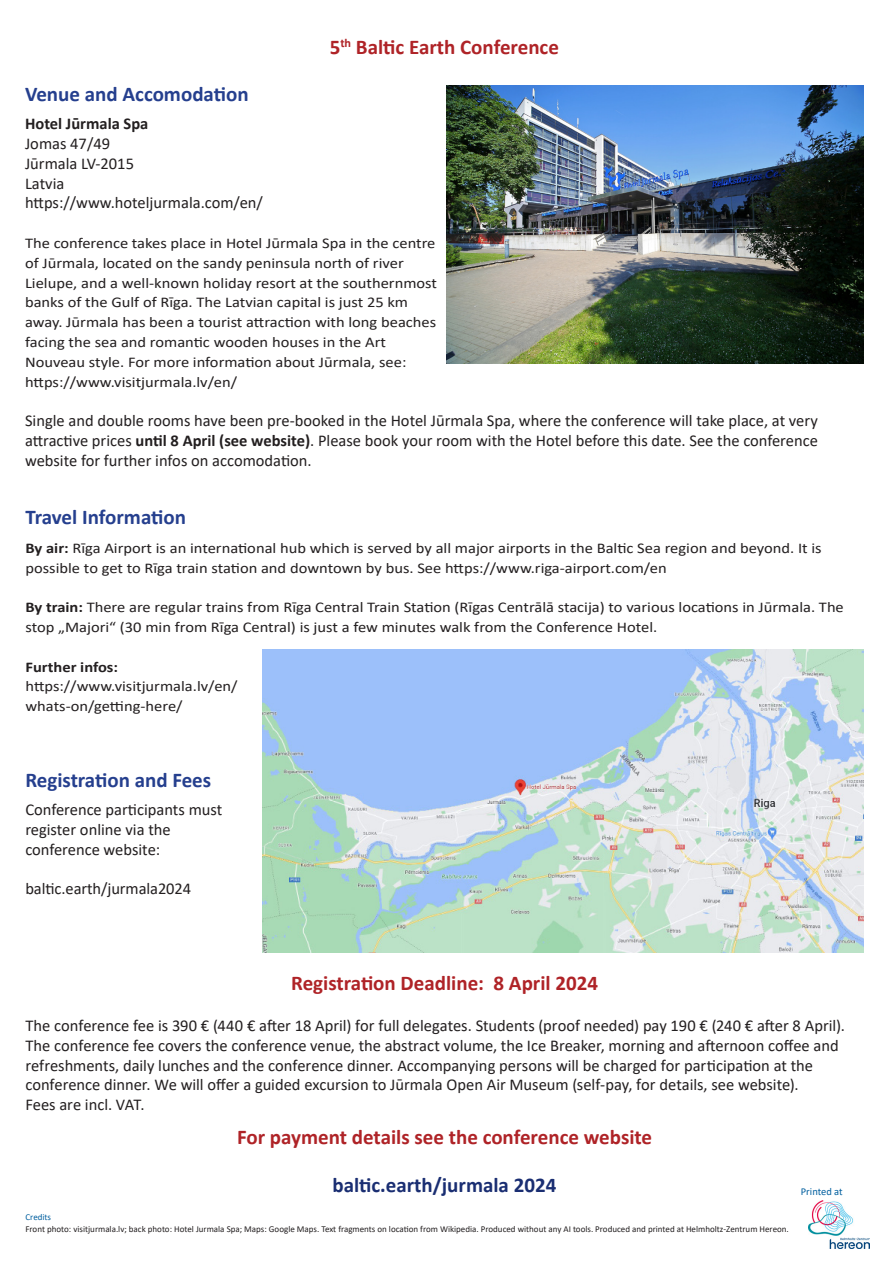
<style>
.page{position:relative;width:893px;height:1263px;background:#fff}
.page>*{position:absolute;margin:0;border:0;box-sizing:border-box;transform-origin:0 0}
.t1{font:700 21px "Calibri";color:#af2327}
.t2{font:700 21px "Calibri";color:#253f8e}
.t3{font:700 21px "Calibri";color:#1a2e72}
.t4{font:16.5px/19.8px "Calibri";color:#231f20}
.t5{font:700 16.5px "Calibri";color:#231f20}
.t6{font:14.85px/19.8px "Calibri";color:#231f20;scale:1.11 1}
.t7{font:700 14.85px "Calibri";color:#231f20;scale:1.11 1}
.t8{font:10.5px "Calibri";color:#005f9f}
.t9{font:9px "Calibri";color:#231f20}
.t10{font:9px "Calibri";color:#005f9f}
.s1{font-weight:700}
</style>
<div class="page">
<img style="left:808px;top:1200px;width:62px;height:48px">
<img style="left:446px;top:85px;width:418px;height:278px">
<img style="left:262px;top:649px;width:602px;height:304px">
<p class="t1" style="left:330px;top:32px;width:231px">5<sup>th</sup> Baltic Earth Conference</p>
<p class="t2" style="left:25px;top:79px;width:225px">Venue and Accomodation</p>
<p class="t5" style="left:25px;top:112px;width:125px">Hotel Jūrmala Spa</p>
<p class="t4" style="left:25px;top:133px;width:239px">Jomas 47/49<br>Jūrmala LV-2015<br>Latvia https://www.hoteljurmala.com/en/</p>
<p class="t6" style="left:25px;top:233px;width:373px">The conference takes place in Hotel Jūrmala Spa in the centre of Jūrmala, located on the sandy peninsula north of river Lielupe, and a well-known holiday resort at the southernmost banks of the Gulf of Rīga. The Latvian capital is just 25 km away. Jūrmala has been a tourist attraction with long beaches facing the sea and romantic wooden houses in the Art Nouveau style. For more information about Jūrmala, see: https://www.visitjurmala.lv/en/</p>
<p class="t4" style="left:25px;top:410px;width:794px;text-align:justify">Single and double rooms have been pre-booked in the Hotel Jūrmala Spa, where the conference will take place, at very attractive prices <span class="s1">until 8 April (see website)</span>. Please book your room with the Hotel before this date. See the conference website for further infos on accomodation.</p>
<p class="t2" style="left:26px;top:503px;width:162px">Travel Information</p>
<p class="t6" style="left:26px;top:538px;width:719px"><span class="s1">By air:</span> Rīga Airport is an international hub which is served by all major airports in the Baltic Sea region and beyond. It is possible to get to Rīga train station and downtown by bus. See https://www.riga-airport.com/en</p>
<p class="t6" style="left:26px;top:597px;width:739px"><span class="s1">By train:</span> There are regular trains from Rīga Central Train Station (Rīgas Centrālā stacijа) to various locations in Jūrmala. The stop „Majori“ (30 min from Rīga Central) is just a few minutes walk from the Conference Hotel.</p>
<p class="t7" style="left:26px;top:656px;width:85px">Further infos:</p>
<p class="t6" style="left:26px;top:676px;width:193px">https://www.visitjurmala.lv/en/ whats-on/getting-here/</p>
<p class="t2" style="left:25px;top:765px;width:187px">Registration and Fees</p>
<p class="t4" style="left:25px;top:799px;width:198px">Conference participants must register online via the conference website:</p>
<p class="t4" style="left:25px;top:878px;width:167px">baltic.earth/jurmala2024</p>
<p class="t1" style="left:291px;top:968px;width:308px">Registration Deadline: 8 April 2024</p>
<p class="t4" style="left:25px;top:1015px;width:821px">The conference fee is 390 € (440 € after 18 April) for full delegates. Students (proof needed) pay 190 € (240 € after 8 April).<br>The conference fee covers the conference venue, the abstract volume, the Ice Breaker, morning and afternoon coffee and refreshments, daily lunches and the conference dinner. Accompanying persons will be charged for participation at the conference dinner. We will offer a guided excursion to Jūrmala Open Air Museum (self-pay, for details, see website).<br>Fees are incl. VAT.</p>
<p class="t1" style="left:237px;top:1122px;width:417px">For payment details see the conference website</p>
<p class="t3" style="left:332px;top:1170px;width:225px">baltic.earth/jurmala 2024</p>
<p class="t10" style="left:26px;top:1211px;width:27px">Credits</p>
<p class="t9" style="left:26px;top:1223px;width:765px">Front photo: visitjurmala.lv; back photo: Hotel Jurmala Spa; Maps: Google Maps. Text fragments on location from Wikipedia. Produced without any AI tools. Produced and printed at Helmholtz-Zentrum Hereon.</p>
<p class="t8" style="left:801px;top:1184px;width:43px">Printed at</p>
</div>
